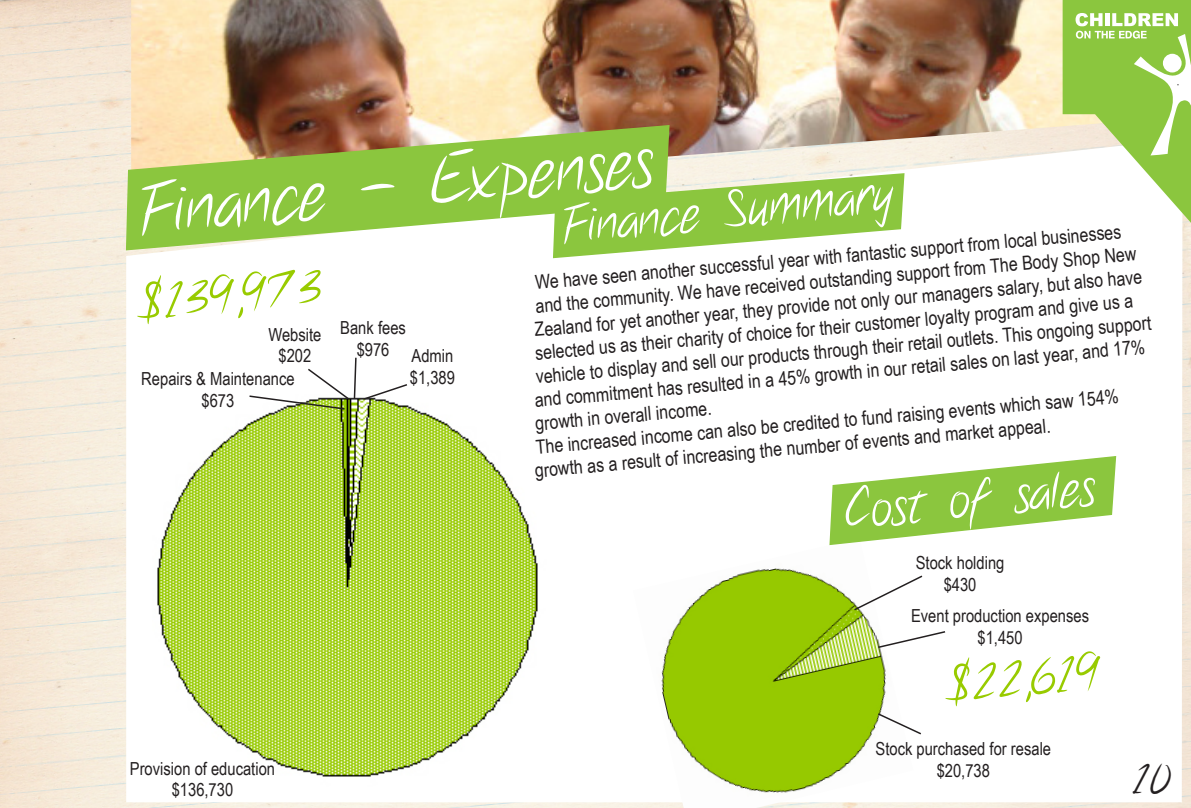
<style>
.page{position:relative;width:1191px;height:808px;background:#fff}
.page>*{position:absolute;margin:0;border:0;box-sizing:border-box;transform-origin:0 0}
.t1{font:69px "Notethis";color:#fff}
.t2{font:51px "Notethis";color:#fff}
.t3{font:48px "Notethis";color:#98cb00}
.t4{font:40.5px "Notethis";color:#231f20}
.t5{font:19.5px "Arial Narrow";color:#231f20}
.t6{font:18px/21.6px "Arial Narrow";color:#231f20;text-align:center}
</style>
<div class="page">
<img style="left:131px;top:0;width:931px;height:172px">
<svg style="left:1062px;top:0;width:129px;height:223px"></svg>
<svg style="left:125px;top:124px;width:545px;height:127px;background:#a9c768"></svg>
<svg style="left:552px;top:172px;width:353px;height:87px"></svg>
<img style="left:152px;top:406px;width:386px;height:371px">
<svg style="left:248px;top:357px;width:161px;height:54px"></svg>
<img style="left:633px;top:563px;width:280px;height:245px">
<svg style="left:876px;top:630px;width:70px;height:19px"></svg>
<svg style="left:852px;top:574px;width:71px;height:38px"></svg>
<svg style="left:829px;top:456px;width:288px;height:90px"></svg>
<svg style="left:876px;top:712px;width:46px;height:24px"></svg>
<h1 class="t1" style="left:135px;top:172px;width:517px;rotate:-6deg">Finance - Expenses</h1>
<h2 class="t2" style="left:559px;top:197px;width:334px;rotate:-6deg">Finance Summary</h2>
<p class="t5" style="left:534px;top:268px;width:590px;rotate:-5deg">We have seen another successful year with fantastic support from local businesses</p>
<p class="t5" style="left:534px;top:292px;width:604px;rotate:-5deg">and the community. We have received outstanding support from The Body Shop New</p>
<h3 class="t3" style="left:133px;top:276px;width:189px;rotate:-5deg">$139,973</h3>
<p class="t5" style="left:533px;top:315px;width:611px;rotate:-5deg">Zealand for yet another year, they provide not only our managers salary, but also have</p>
<p class="t5" style="left:534px;top:339px;width:601px;rotate:-5deg">selected us as their charity of choice for their customer loyalty program and give us a</p>
<p class="t5" style="left:534px;top:362px;width:619px;rotate:-5deg">vehicle to display and sell our products through their retail outlets. This ongoing support</p>
<p class="t6" style="left:268px;top:323px;width:55px">Website $202</p>
<p class="t6" style="left:357px;top:313px;width:98px;line-height:28.2px;text-align:left;text-indent:-16px">Bank fees<br>$976 Admin</p>
<p class="t6" style="left:141px;top:367px;width:155px">Repairs &amp; Maintenance</p>
<p class="t6" style="left:410px;top:366px;width:47px">$1,389</p>
<p class="t6" style="left:201px;top:389px;width:34px">$673</p>
<p class="t5" style="left:533px;top:386px;width:614px;rotate:-5deg">and commitment has resulted in a 45% growth in our retail sales on last year, and 17%</p>
<p class="t5" style="left:534px;top:409px;width:178px;rotate:-5deg">growth in overall income.</p>
<p class="t5" style="left:534px;top:433px;width:586px;rotate:-5deg">The increased income can also be credited to fund raising events which saw 154%</p>
<p class="t5" style="left:534px;top:456px;width:519px;rotate:-5deg">growth as a result of increasing the number of events and market appeal.</p>
<h2 class="t2" style="left:841px;top:481px;width:252px;rotate:-6deg">Cost of sales</h2>
<p class="t6" style="left:915px;top:551px;width:90px">Stock holding $430</p>
<p class="t6" style="left:911px;top:604px;width:180px">Event production expenses $1,450</p>
<p class="t6" style="left:130px;top:757px;width:147px">Provision of education $136,730</p>
<h3 class="t3" style="left:941px;top:658px;width:160px;rotate:-5deg">$22,619</h3>
<p class="t6" style="left:875px;top:737px;width:177px">Stock purchased for resale $20,738</p>
<h3 class="t4" style="left:1132px;top:756px;width:40px">10</h3>
</div>
